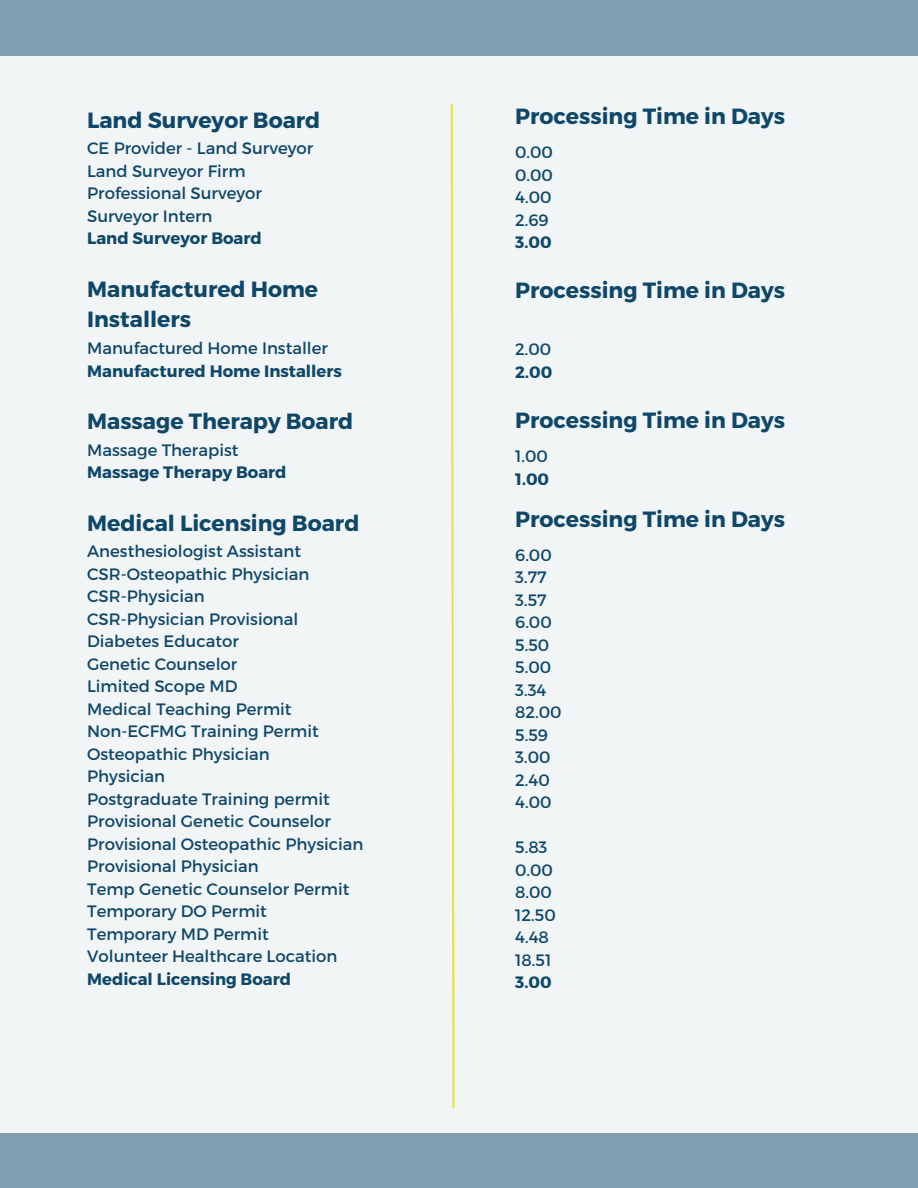
<style>
.page{position:relative;width:918px;height:1188px;background:#7f9eb0}
.page>*{position:absolute;margin:0;border:0;box-sizing:border-box;transform-origin:0 0}
.t1{font:700 22.05px/30.3px "Montserrat";color:#0f4769}
.t2{font:16.5px "Montserrat";color:#0f4769}
.t3{font:700 16.5px "Montserrat";color:#0f4769}
</style>
<div class="page">
<div style="left:0;top:56px;width:918px;height:1076px;background:#f1f5f6"></div>
<svg style="left:450px;top:104px;width:5px;height:1005px"></svg>
<h1 class="t1" style="left:87px;top:103px;width:235px">Land Surveyor Board</h1>
<p class="t2" style="left:87px;top:138px;width:228px">CE Provider - Land Surveyor</p>
<p class="t2" style="left:87px;top:160px;width:160px">Land Surveyor Firm</p>
<p class="t2" style="left:87px;top:183px;width:176px">Professional Surveyor</p>
<p class="t2" style="left:87px;top:205px;width:127px">Surveyor Intern</p>
<p class="t3" style="left:87px;top:228px;width:176px">Land Surveyor Board</p>
<h1 class="t1" style="left:87px;top:273px;width:233px">Manufactured Home<br>Installers</h1>
<p class="t2" style="left:87px;top:338px;width:242px">Manufactured Home Installer</p>
<p class="t3" style="left:87px;top:360px;width:256px">Manufactured Home Installers</p>
<p class="t1" style="left:87px;top:405px;width:268px">Massage Therapy Board</p>
<p class="t2" style="left:87px;top:439px;width:153px">Massage Therapist</p>
<p class="t3" style="left:87px;top:462px;width:201px">Massage Therapy Board</p>
<p class="t1" style="left:87px;top:506px;width:274px">Medical Licensing Board</p>
<p class="t2" style="left:87px;top:541px;width:215px">Anesthesiologist Assistant</p>
<p class="t2" style="left:87px;top:563px;width:224px">CSR-Osteopathic Physician</p>
<p class="t2" style="left:87px;top:586px;width:119px">CSR-Physician</p>
<p class="t2" style="left:87px;top:608px;width:213px">CSR-Physician Provisional</p>
<p class="t2" style="left:87px;top:631px;width:153px">Diabetes Educator</p>
<p class="t2" style="left:87px;top:653px;width:152px">Genetic Counselor</p>
<p class="t2" style="left:87px;top:676px;width:152px">Limited Scope MD</p>
<p class="t2" style="left:87px;top:698px;width:206px">Medical Teaching Permit</p>
<p class="t2" style="left:87px;top:721px;width:233px">Non-ECFMG Training Permit</p>
<p class="t2" style="left:87px;top:743px;width:184px">Osteopathic Physician</p>
<p class="t2" style="left:87px;top:766px;width:79px">Physician</p>
<h1 class="t2" style="left:87px;top:788px;width:244px">Postgraduate Training permit</h1>
<p class="t2" style="left:87px;top:811px;width:245px">Provisional Genetic Counselor</p>
<p class="t2" style="left:87px;top:833px;width:278px">Provisional Osteopathic Physician</p>
<p class="t2" style="left:87px;top:856px;width:173px">Provisional Physician</p>
<p class="t2" style="left:87px;top:878px;width:264px">Temp Genetic Counselor Permit</p>
<p class="t2" style="left:87px;top:901px;width:181px">Temporary DO Permit</p>
<h1 class="t2" style="left:87px;top:923px;width:183px">Temporary MD Permit</h1>
<p class="t2" style="left:87px;top:946px;width:252px">Volunteer Healthcare Location</p>
<p class="t3" style="left:87px;top:968px;width:206px">Medical Licensing Board</p>
<h1 class="t1" style="left:515px;top:100px;width:271px">Processing Time in Days</h1>
<p class="t2" style="left:515px;top:141px;width:39px">0.00</p>
<p class="t2" style="left:515px;top:164px;width:39px">0.00</p>
<h1 class="t2" style="left:515px;top:186px;width:38px">4.00</h1>
<p class="t2" style="left:515px;top:209px;width:35px">2.69</p>
<p class="t3" style="left:515px;top:231px;width:38px">3.00</p>
<p class="t1" style="left:515px;top:274px;width:271px">Processing Time in Days</p>
<p class="t2" style="left:515px;top:339px;width:38px">2.00</p>
<p class="t3" style="left:515px;top:361px;width:39px">2.00</p>
<p class="t1" style="left:515px;top:404px;width:271px">Processing Time in Days</p>
<p class="t2" style="left:515px;top:445px;width:34px">1.00</p>
<p class="t3" style="left:515px;top:468px;width:35px">1.00</p>
<h1 class="t1" style="left:515px;top:503px;width:271px">Processing Time in Days</h1>
<p class="t2" style="left:515px;top:544px;width:38px">6.00</p>
<p class="t2" style="left:515px;top:567px;width:33px">3.77</p>
<h1 class="t2" style="left:515px;top:589px;width:33px">3.57</h1>
<p class="t2" style="left:515px;top:612px;width:38px">6.00</p>
<p class="t2" style="left:515px;top:634px;width:36px">5.50</p>
<p class="t2" style="left:515px;top:657px;width:37px">5.00</p>
<p class="t2" style="left:515px;top:679px;width:33px">3.34</p>
<p class="t2" style="left:515px;top:702px;width:48px">82.00</p>
<p class="t2" style="left:515px;top:724px;width:34px">5.59</p>
<p class="t2" style="left:515px;top:747px;width:37px">3.00</p>
<p class="t2" style="left:515px;top:769px;width:36px">2.40</p>
<p class="t2" style="left:515px;top:792px;width:38px">4.00</p>
<p class="t2" style="left:515px;top:837px;width:34px">5.83</p>
<p class="t2" style="left:515px;top:859px;width:39px">0.00</p>
<p class="t2" style="left:515px;top:882px;width:38px">8.00</p>
<p class="t2" style="left:515px;top:904px;width:42px">12.50</p>
<p class="t2" style="left:515px;top:927px;width:35px">4.48</p>
<p class="t2" style="left:515px;top:949px;width:38px">18.51</p>
<p class="t3" style="left:515px;top:972px;width:38px">3.00</p>
</div>
